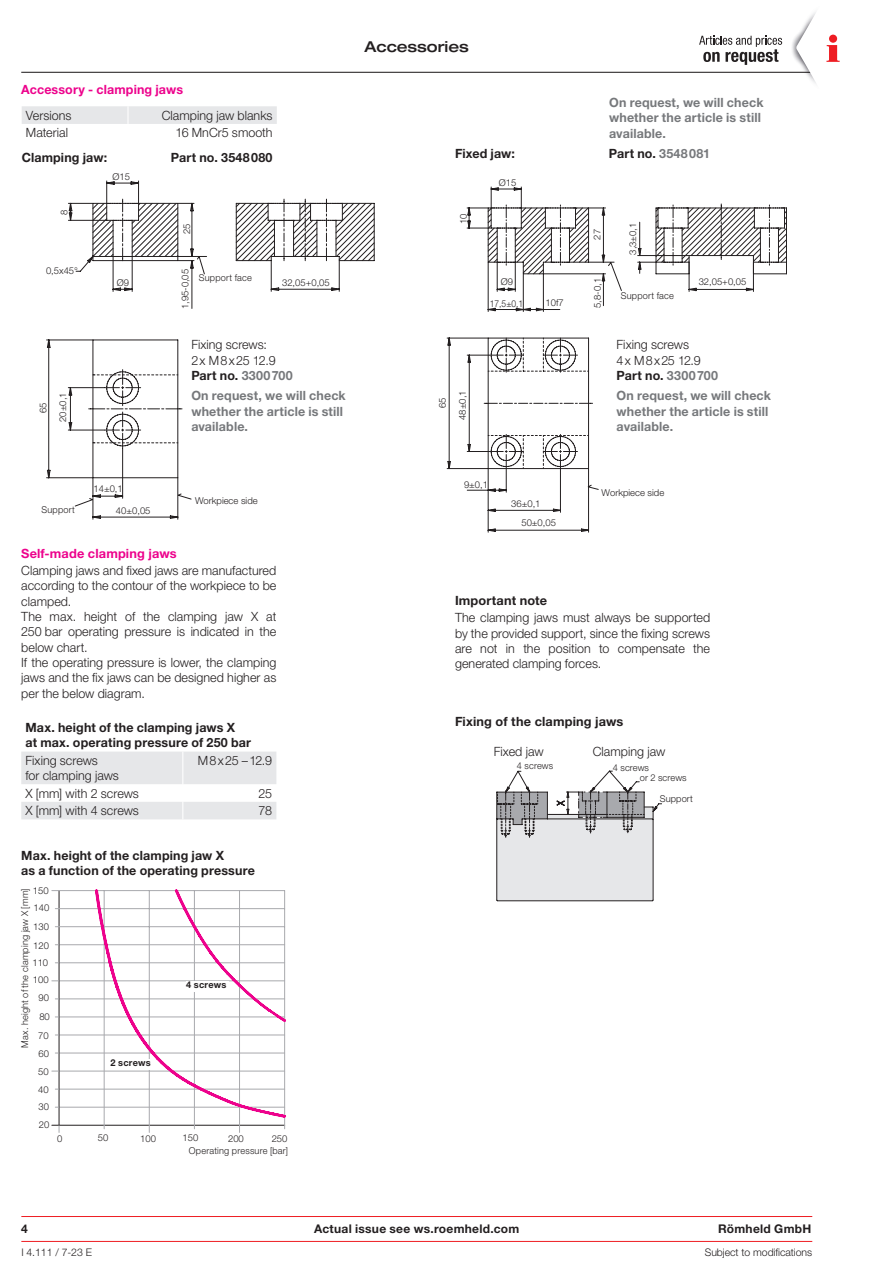
<style>
.page{position:relative;width:893px;height:1263px;background:#fff}
.page>*{position:absolute;margin:0;border:0;box-sizing:border-box;transform-origin:0 0}
.t1{font:500 expanded 15px "Helvetica Neue LT Pro";letter-spacing:-.005em;color:#231f20}
.t2{font:300 12.75px/15.3px "Helvetica Neue LT Pro";color:#231f20}
.t3{font:700 12.75px/15.3px "Helvetica Neue LT Pro";letter-spacing:.01em;color:#231f20}
.t4{font:700 12.75px/15.3px "Helvetica Neue LT Pro";letter-spacing:.01em;color:#76787b}
.t5{font:700 12.75px "Helvetica Neue LT Pro";letter-spacing:.01em;color:#ed028c}
.t6{font:700 12px "Helvetica Neue LT Pro";letter-spacing:.025em;color:#231f20}
.t7{font:300 10.5px "Helvetica Neue LT Pro";letter-spacing:-.005em;color:#231f20}
.t8{font:300 9.45px/18.8px "Helvetica Neue";color:#231f20}
.t9{font:300 9.45px/10.5px "Helvetica Neue LT Pro";letter-spacing:.02em;color:#231f20}
.t10{font:300 9.45px "Helvetica Neue LT Pro";color:#231f20}
.t11{font:700 9.45px "Helvetica Neue LT Pro";letter-spacing:.025em;color:#231f20}
.t12{font:300 9.45px "Helvetica Neue";color:#231f20;scale:.9 1}
.s1{color:#76787b}
.s2{font-weight:700}
.s3{font-weight:700;color:#76787b}
</style>
<div class="page">
<hr style="left:21px;top:72px;width:791px;height:1px;background:#231f20">
<svg style="left:46px;top:181px;width:294px;height:339px"></svg>
<svg style="left:236px;top:203px;width:139px;height:58px"></svg>
<svg style="left:75px;top:202px;width:130px;height:304px"></svg>
<svg style="left:447px;top:187px;width:275px;height:346px"></svg>
<svg style="left:655px;top:204px;width:132px;height:88px"></svg>
<svg style="left:487px;top:207px;width:135px;height:283px"></svg>
<svg style="left:496px;top:771px;width:166px;height:130px"></svg>
<hr style="left:52px;top:1125px;width:233px;height:1px;background:#231f20">
<hr style="left:59px;top:1107px;width:226px;height:1px;background:#a8a9ad">
<hr style="left:59px;top:1089px;width:226px;height:1px;background:#a8a9ad">
<hr style="left:59px;top:1071px;width:226px;height:1px;background:#a8a9ad">
<hr style="left:59px;top:1053px;width:226px;height:1px;background:#a8a9ad">
<hr style="left:59px;top:1035px;width:226px;height:1px;background:#a8a9ad">
<hr style="left:59px;top:1017px;width:226px;height:1px;background:#a8a9ad">
<hr style="left:59px;top:999px;width:226px;height:1px;background:#a8a9ad">
<hr style="left:59px;top:980px;width:226px;height:1px;background:#a8a9ad">
<hr style="left:59px;top:962px;width:226px;height:1px;background:#a8a9ad">
<hr style="left:59px;top:944px;width:226px;height:1px;background:#a8a9ad">
<hr style="left:59px;top:890px;width:1px;height:235px;background:#231f20">
<hr style="left:104px;top:890px;width:1px;height:235px;background:#a8a9ad">
<hr style="left:149px;top:890px;width:1px;height:235px;background:#a8a9ad">
<hr style="left:194px;top:890px;width:1px;height:235px;background:#a8a9ad">
<hr style="left:239px;top:890px;width:1px;height:235px;background:#a8a9ad">
<hr style="left:284px;top:890px;width:1px;height:235px;background:#a8a9ad">
<hr style="left:59px;top:926px;width:226px;height:1px;background:#a8a9ad">
<hr style="left:59px;top:908px;width:226px;height:1px;background:#a8a9ad">
<hr style="left:59px;top:890px;width:226px;height:1px;background:#a8a9ad">
<svg style="left:94px;top:889px;width:192px;height:230px"></svg>
<div style="left:186px;top:981px;width:43px;height:10px;background:#fff"></div>
<div style="left:111px;top:1059px;width:42px;height:11px;background:#fff"></div>
<svg style="left:21px;top:751px;width:255px;height:68px"></svg>
<div style="left:22px;top:106px;width:255px;height:18px;background:#e6e7e9"></div>
<hr style="left:21px;top:1241px;width:791px;height:1px;background:#ee1d23">
<hr style="left:21px;top:1216px;width:791px;height:1px;background:#ee1d23">
<svg style="left:789px;top:12px;width:51px;height:72px"></svg>
<svg style="left:699px;top:36px;width:83px;height:29px"></svg>
<p class="t1" style="left:365px;top:37px;width:106px">Accessories</p>
<p class="t5" style="left:21px;top:82px;width:163px">Accessory - clamping jaws</p>
<p class="t4" style="left:609px;top:94px;width:156px">On request, we will check whether the article is still available.</p>
<p class="t2" style="left:26px;top:107px;width:47px">Versions</p>
<p class="t2" style="left:162px;top:107px;width:112px">Clamping jaw blanks</p>
<p class="t2" style="left:26px;top:125px;width:44px">Material</p>
<p class="t2" style="left:175px;top:125px;width:99px">16 MnCr5 smooth</p>
<p class="t3" style="left:22px;top:150px;width:87px">Clamping jaw:</p>
<p class="t3" style="left:171px;top:150px;width:103px">Part no. 3548080</p>
<p class="t3" style="left:455px;top:145px;width:62px">Fixed jaw:</p>
<p class="t3" style="left:609px;top:145px;width:103px">Part no. <span class="s1">3548081</span></p>
<p class="t8" style="left:113px;top:167px;width:19px">Ø15</p>
<p class="t8" style="left:499px;top:173px;width:19px">Ø15</p>
<p class="t8" style="left:55px;top:215px;width:7px;rotate:-90deg">8</p>
<p class="t8" style="left:177px;top:234px;width:12px;rotate:-90deg">25</p>
<p class="t8" style="left:454px;top:224px;width:12px;rotate:-90deg">10</p>
<p class="t8" style="left:588px;top:240px;width:12px;rotate:-90deg">27</p>
<p class="t8" style="left:623px;top:255px;width:33px;rotate:-90deg">3,3±0,1</p>
<p class="t8" style="left:46px;top:261px;width:33px">0,5x45°</p>
<p class="t8" style="left:175px;top:309px;width:42px;rotate:-90deg">1,95-0,05</p>
<p class="t9" style="left:199px;top:272px;width:55px">Support face</p>
<p class="t8" style="left:117px;top:273px;width:14px">Ø9</p>
<p class="t8" style="left:282px;top:273px;width:49px">32,05+0,05</p>
<p class="t8" style="left:501px;top:272px;width:14px">Ø9</p>
<p class="t12" style="left:490px;top:297px;width:39px">17,5±0,1</p>
<p class="t8" style="left:546px;top:293px;width:20px">10f7</p>
<p class="t8" style="left:588px;top:308px;width:31px;rotate:-90deg">5,8-0,1</p>
<p class="t9" style="left:621px;top:290px;width:55px">Support face</p>
<p class="t8" style="left:699px;top:272px;width:49px">32,05+0,05</p>
<p class="t2" style="left:191px;top:337px;width:103px">Fixing screws:<br>2x M8x25 12.9<br><span class="s2">Part no.</span> <span class="s3">3300700</span></p>
<p class="t2" style="left:617px;top:337px;width:103px">Fixing screws<br>4x M8x25 12.9<br><span class="s2">Part no.</span> <span class="s3">3300700</span></p>
<p class="t8" style="left:33px;top:422px;width:31px;line-height:19.8px;text-align:center;rotate:-90deg">65<br>20±0,1</p>
<p class="t4" style="left:191px;top:388px;width:156px">On request, we will check whether the article is still available.</p>
<p class="t4" style="left:617px;top:388px;width:156px">On request, we will check whether the article is still available.</p>
<p class="t8" style="left:432px;top:420px;width:31px;line-height:20px;text-align:center;rotate:-90deg">65<br>48±0,1</p>
<p class="t9" style="left:41px;top:504px;width:35px">Support</p>
<p class="t8" style="left:94px;top:479px;width:31px">14±0,1</p>
<p class="t8" style="left:116px;top:501px;width:36px">40±0,05</p>
<p class="t10" style="left:195px;top:495px;width:64px">Workpiece side</p>
<p class="t8" style="left:464px;top:475px;width:26px">9±0,1</p>
<p class="t8" style="left:521px;top:494px;width:36px;text-indent:-10px">36±0,1<br>50±0,05</p>
<p class="t10" style="left:602px;top:487px;width:64px">Workpiece side</p>
<p class="t5" style="left:21px;top:545px;width:157px">Self-made clamping jaws</p>
<p class="t2" style="left:21px;top:563px;width:257px">Clamping jaws and fixed jaws are manufactured according to the contour of the workpiece to be clamped.<br>The max. height of the clamping jaw X at 250 bar operating pressure is indicated in the below chart.<br>If the operating pressure is lower, the clamping jaws and the fix jaws can be designed higher as per the below diagram.</p>
<p class="t3" style="left:26px;top:719px;width:227px">Max. height of the clamping jaws X<br>at max. operating pressure of 250 bar</p>
<p class="t2" style="left:26px;top:753px;width:95px">Fixing screws<br>for clamping jaws</p>
<p class="t2" style="left:198px;top:752px;width:76px">M8x25 –12.9</p>
<p class="t2" style="left:26px;top:785px;width:115px">X [mm] with 2 screws</p>
<p class="t2" style="left:259px;top:785px;width:15px">25</p>
<p class="t2" style="left:26px;top:803px;width:115px">X [mm] with 4 screws</p>
<p class="t2" style="left:259px;top:803px;width:15px">78</p>
<p class="t3" style="left:21px;top:847px;width:235px">Max. height of the clamping jaw X<br>as a function of the operating pressure</p>
<p class="t8" style="left:33px;top:881px;width:18px;line-height:17.9px">150<br>140</p>
<p class="t9" style="left:19px;top:1048px;width:161px;rotate:-90deg">Max. height of the clamping jaw X [mm]</p>
<p class="t8" style="left:33px;top:917px;width:17px">130</p>
<p class="t8" style="left:33px;top:936px;width:17px">120</p>
<p class="t8" style="left:32px;top:953px;width:17px">110</p>
<p class="t8" style="left:38px;top:970px;width:13px;text-indent:-5px">100<br>90<br>80<br>70</p>
<p class="t8" style="left:38px;top:1044px;width:12px;line-height:18.3px;text-align:justify">60<br>50<br>40</p>
<p class="t8" style="left:39px;top:1098px;width:12px;line-height:17.7px">30<br>20</p>
<p class="t11" style="left:111px;top:1057px;width:42px">2 screws</p>
<p class="t11" style="left:186px;top:979px;width:42px">4 screws</p>
<p class="t8" style="left:57px;top:1129px;width:7px">0</p>
<p class="t8" style="left:98px;top:1128px;width:12px">50</p>
<p class="t8" style="left:140px;top:1129px;width:17px">100</p>
<p class="t8" style="left:183px;top:1128px;width:17px">150</p>
<p class="t8" style="left:228px;top:1129px;width:17px">200</p>
<p class="t8" style="left:272px;top:1129px;width:17px">250</p>
<p class="t9" style="left:189px;top:1145px;width:101px">Operating pressure [bar]</p>
<p class="t3" style="left:455px;top:593px;width:94px">Important note</p>
<p class="t2" style="left:455px;top:610px;width:257px;text-align:justify">The clamping jaws must always be supported by the provided support, since the fixing screws are not in the position to compensate the generated clamping forces.</p>
<p class="t3" style="left:455px;top:714px;width:170px">Fixing of the clamping jaws</p>
<p class="t2" style="left:494px;top:743px;width:51px">Fixed jaw</p>
<p class="t9" style="left:517px;top:760px;width:38px">4 screws</p>
<p class="t2" style="left:593px;top:743px;width:74px">Clamping jaw</p>
<p class="t9" style="left:640px;top:762px;width:48px;text-indent:-27px">4 screws<br>or 2 screws</p>
<p class="t9" style="left:660px;top:793px;width:35px">Support</p>
<p class="t6" style="left:21px;top:1221px;width:8px">4</p>
<p class="t6" style="left:314px;top:1221px;width:207px">Actual issue see ws.roemheld.com</p>
<p class="t6" style="left:718px;top:1221px;width:95px">Römheld GmbH</p>
<p class="t7" style="left:21px;top:1246px;width:72px">I 4.111 / 7-23 E</p>
<p class="t7" style="left:705px;top:1246px;width:109px">Subject to modifications</p>
</div>
